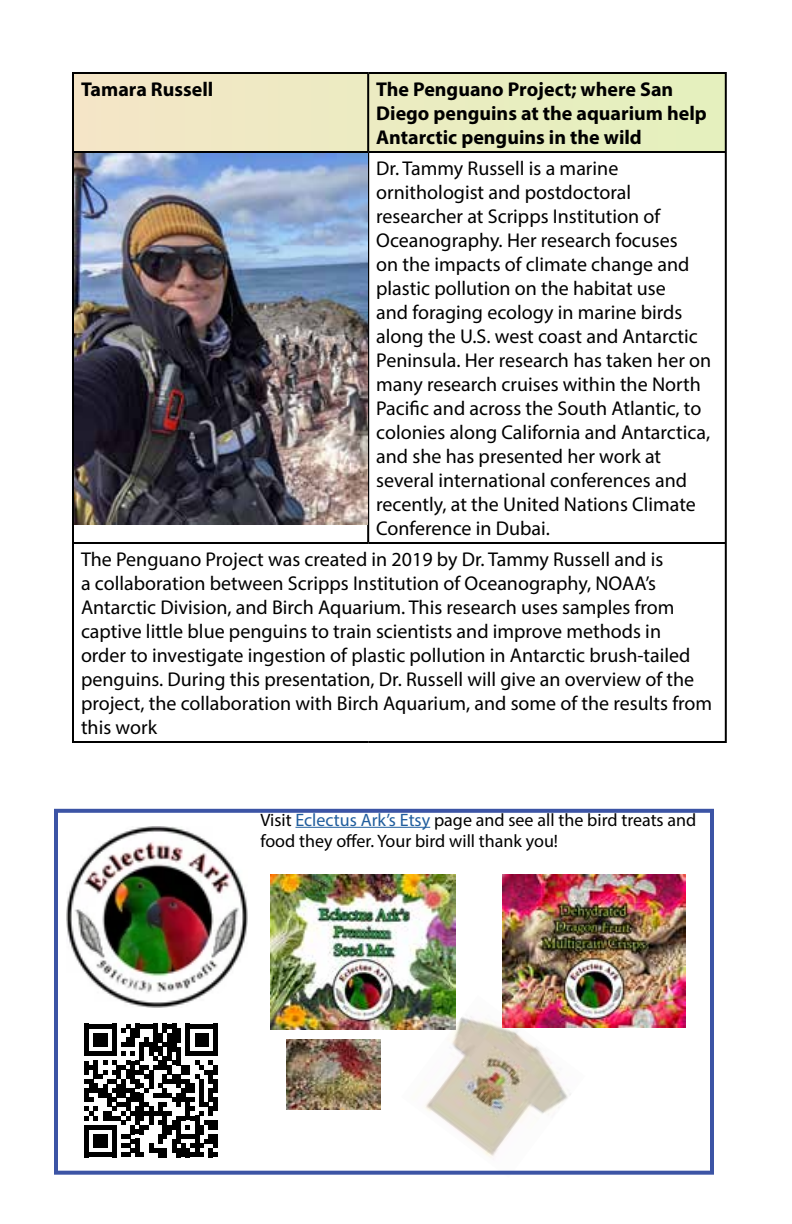
<style>
.page{position:relative;width:792px;height:1224px;background:#fff}
.page>*{position:absolute;margin:0;border:0;box-sizing:border-box;transform-origin:0 0}
.t1{font:20px/24px "Myriad Pro";color:#000}
.t2{font:700 20px/24px "Myriad Pro";color:#000}
.t3{font:18px/21.6px "Myriad Pro";color:#000}
.s1{color:#215e9e}
</style>
<div class="page">
<svg style="left:84px;top:1024px;width:134px;height:133px"></svg>
<img style="left:401px;top:995px;width:184px;height:163px">
<svg style="left:74px;top:74px;width:651px;height:77px;background:#ebebc1"></svg>
<hr style="left:72px;top:72px;width:296px;height:2px;background:#000">
<hr style="left:72px;top:74px;width:2px;height:77px;background:#000">
<hr style="left:368px;top:72px;width:359px;height:2px;background:#000">
<hr style="left:367px;top:74px;width:2px;height:77px;background:#000">
<hr style="left:725px;top:74px;width:2px;height:77px;background:#000">
<hr style="left:72px;top:151px;width:296px;height:2px;background:#000">
<hr style="left:72px;top:153px;width:2px;height:389px;background:#000">
<hr style="left:368px;top:151px;width:359px;height:2px;background:#000">
<hr style="left:367px;top:153px;width:2px;height:389px;background:#000">
<hr style="left:725px;top:153px;width:2px;height:389px;background:#000">
<hr style="left:72px;top:542px;width:296px;height:2px;background:#000">
<hr style="left:72px;top:544px;width:2px;height:197px;background:#000">
<hr style="left:368px;top:542px;width:359px;height:2px;background:#000">
<hr style="left:725px;top:544px;width:2px;height:197px;background:#000">
<hr style="left:72px;top:741px;width:296px;height:2px;background:#000">
<hr style="left:368px;top:741px;width:359px;height:2px;background:#000">
<img style="left:74px;top:153px;width:293px;height:371px">
<img style="left:66px;top:826px;width:182px;height:182px">
<hr style="left:295px;top:827px;width:135px;height:1px;background:#215e9e">
<img style="left:270px;top:875px;width:186px;height:154px">
<img style="left:503px;top:875px;width:183px;height:152px">
<img style="left:287px;top:1039px;width:93px;height:71px">
<div style="left:54px;top:809px;width:660px;height:366px;border:4px solid #3c54a5"></div>
<p class="t2" style="left:81px;top:77px;width:134px">Tamara Russell</p>
<p class="t2" style="left:376px;top:77px;width:332px">The Penguano Project; where San<br>Diego penguins at the aquarium help<br>Antarctic penguins in the wild</p>
<p class="t1" style="left:376px;top:156px;width:337px">Dr. Tammy Russell is a marine ornithologist and postdoctoral researcher at Scripps Institution of Oceanography. Her research focuses<br>on the impacts of climate change and plastic pollution on the habitat use<br>and foraging ecology in marine birds along the U.S. west coast and Antarctic Peninsula. Her research has taken her on many research cruises within the North Pacific and across the South Atlantic, to colonies along California and Antarctica, and she has presented her work at several international conferences and recently, at the United Nations Climate Conference in Dubai.</p>
<p class="t1" style="left:81px;top:547px;width:633px">The Penguano Project was created in 2019 by Dr. Tammy Russell and is<br>a collaboration between Scripps Institution of Oceanography, NOAA’s Antarctic Division, and Birch Aquarium. This research uses samples from captive little blue penguins to train scientists and improve methods in<br>order to investigate ingestion of plastic pollution in Antarctic brush-tailed penguins. During this presentation, Dr. Russell will give an overview of the project, the collaboration with Birch Aquarium, and some of the results from this work</p>
<p class="t3" style="left:260px;top:808px;width:437px">Visit <span class="s1">Eclectus Ark’s Etsy</span> page and see all the bird treats and food they offer. Your bird will thank you!</p>
</div>
